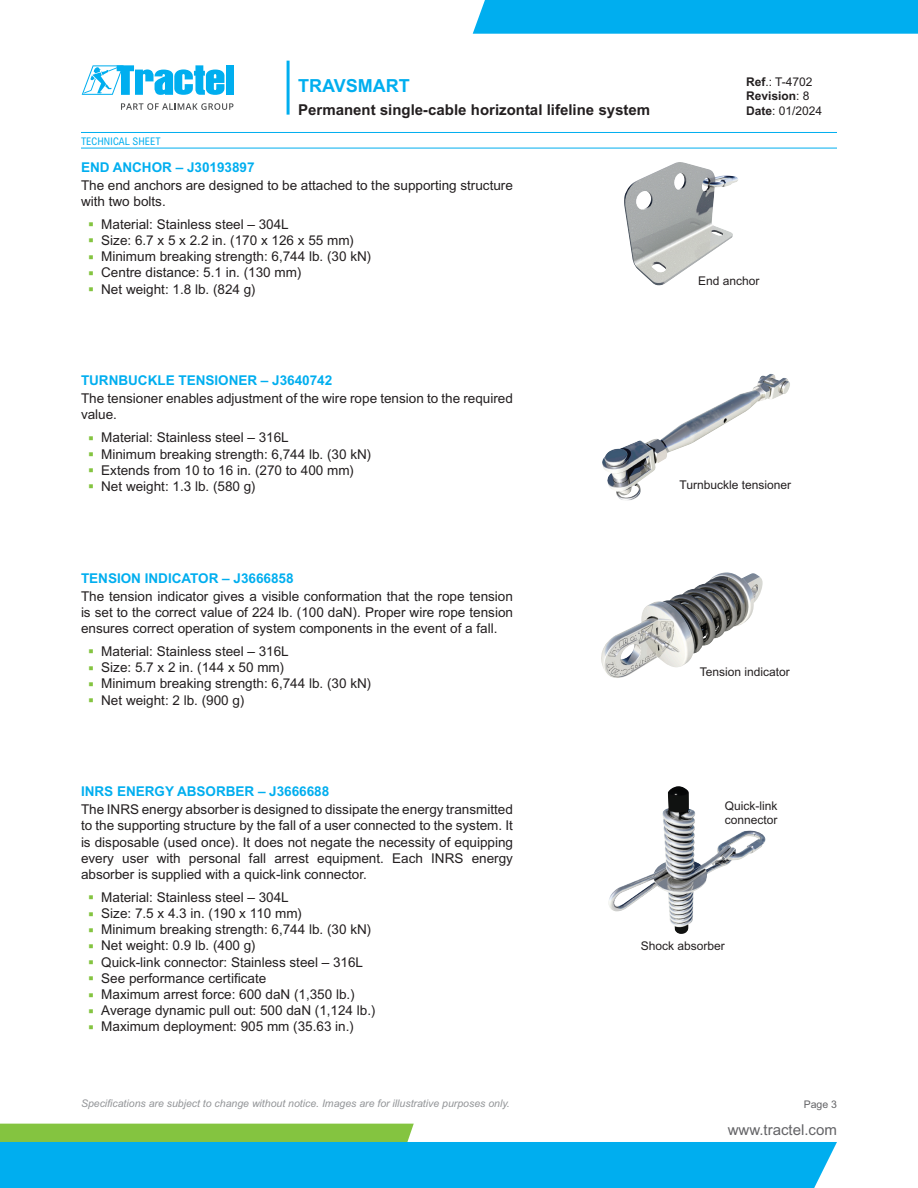
<style>
.page{position:relative;width:918px;height:1188px;background:#fff}
.page>*{position:absolute;margin:0;border:0;box-sizing:border-box;transform-origin:0 0}
.t1{font:700 18px "Arial MT Std";color:#00aeef}
.t2{font:700 15px "Arial MT Std";color:#231f20}
.t3{font:15px "Arial MT Std";color:#636366}
.t4{font:13.5px/16.2px "Arial MT Std";color:#231f20}
.t5{font:700 13.5px "Arial MT Std";color:#00aeef}
.t6{font:12px/14.4px "Arial MT Std";color:#231f20}
.t7{font:italic 10.5px "Arial MT Std";color:#939598}
.t8{font:condensed 10.5px "Arial MT Std";color:#00aeef}
.t9{font:10.5px "Arial MT Std";color:#636366}
.s1{font-weight:700}
</style>
<div class="page">
<hr style="left:287px;top:61px;width:3px;height:54px;background:#00aeef">
<div style="left:473px;top:0;width:445px;height:34px;background:#00aeef"></div>
<svg style="left:0;top:1124px;width:837px;height:64px"></svg>
<hr style="left:81px;top:148px;width:756px;height:1px;background:#00aeef">
<hr style="left:81px;top:132px;width:756px;height:1px;background:#00aeef">
<div style="left:226px;top:65px;width:7px;height:30px;background:#00aeef"></div>
<svg style="left:82px;top:65px;width:142px;height:30px"></svg>
<svg style="left:121px;top:103px;width:112px;height:7px"></svg>
<img style="left:624px;top:162px;width:114px;height:123px">
<img style="left:602px;top:374px;width:188px;height:127px">
<img style="left:601px;top:572px;width:162px;height:106px">
<img style="left:608px;top:786px;width:157px;height:148px">
<h1 class="t1" style="left:298px;top:75px;width:113px">TRAVSMART</h1>
<p class="t2" style="left:298px;top:101px;width:353px">Permanent single-cable horizontal lifeline system</p>
<p class="t8" style="left:81px;top:134px;width:81px">TECHNICAL SHEET</p>
<p class="t5" style="left:81px;top:159px;width:175px">END ANCHOR – J30193897</p>
<p class="t4" style="left:81px;top:177px;width:433px">The end anchors are designed to be attached to the supporting structure with two bolts.</p>
<p class="t4" style="left:101px;top:216px;width:272px">Material: Stainless steel – 304L<br>Size: 6.7 x 5 x 2.2 in. (170 x 126 x 55 mm)<br>Minimum breaking strength: 6,744 lb. (30 kN)<br>Centre distance: 5.1 in. (130 mm)<br>Net weight: 1.8 lb. (824 g)</p>
<p class="t6" style="left:746px;top:74px;width:78px"><span class="s1">Ref</span>.: T-4702<br><span class="s1">Revision</span>: 8<br><span class="s1">Date</span>: 01/2024</p>
<p class="t6" style="left:698px;top:274px;width:63px">End anchor</p>
<p class="t5" style="left:81px;top:373px;width:253px">TURNBUCKLE TENSIONER – J3640742</p>
<p class="t4" style="left:81px;top:390px;width:433px">The tensioner enables adjustment of the wire rope tension to the required value.</p>
<p class="t4" style="left:101px;top:429px;width:272px">Material: Stainless steel – 316L<br>Minimum breaking strength: 6,744 lb. (30 kN)<br>Extends from 10 to 16 in. (270 to 400 mm)<br>Net weight: 1.3 lb. (580 g)</p>
<p class="t5" style="left:81px;top:570px;width:214px">TENSION INDICATOR – J3666858</p>
<p class="t4" style="left:81px;top:588px;width:434px;text-align:justify">The tension indicator gives a visible conformation that the rope tension is set to the correct value of 224 lb. (100 daN). Proper wire rope tension ensures correct operation of system components in the event of a fall.</p>
<p class="t4" style="left:101px;top:643px;width:272px">Material: Stainless steel – 316L<br>Size: 5.7 x 2 in. (144 x 50 mm)<br>Minimum breaking strength: 6,744 lb. (30 kN)<br>Net weight: 2 lb. (900 g)</p>
<p class="t6" style="left:680px;top:478px;width:113px">Turnbuckle tensioner</p>
<p class="t6" style="left:700px;top:665px;width:92px">Tension indicator</p>
<p class="t5" style="left:81px;top:784px;width:250px">INRS ENERGY ABSORBER – J3666688</p>
<p class="t4" style="left:81px;top:801px;width:434px;text-align:justify">The INRS energy absorber is designed to dissipate the energy transmitted to the supporting structure by the fall of a user connected to the system. It is disposable (used once). It does not negate the necessity of equipping every user with personal fall arrest equipment. Each INRS energy absorber is supplied with a quick-link connector.</p>
<p class="t4" style="left:101px;top:889px;width:276px">Material: Stainless steel – 304L<br>Size: 7.5 x 4.3 in. (190 x 110 mm)<br>Minimum breaking strength: 6,744 lb. (30 kN)<br>Net weight: 0.9 lb. (400 g)<br>Quick-link connector: Stainless steel – 316L See performance certificate<br>Maximum arrest force: 600 daN (1,350 lb.)<br>Average dynamic pull out: 500 daN (1,124 lb.)<br>Maximum deployment: 905 mm (35.63 in.)</p>
<p class="t7" style="left:81px;top:1097px;width:430px">Specifications are subject to change without notice. Images are for illustrative purposes only.</p>
<p class="t6" style="left:725px;top:798px;width:54px">Quick-link connector</p>
<p class="t6" style="left:641px;top:938px;width:86px">Shock absorber</p>
<p class="t9" style="left:804px;top:1099px;width:35px">Page 3</p>
<p class="t3" style="left:728px;top:1121px;width:111px">www.tractel.com</p>
</div>
